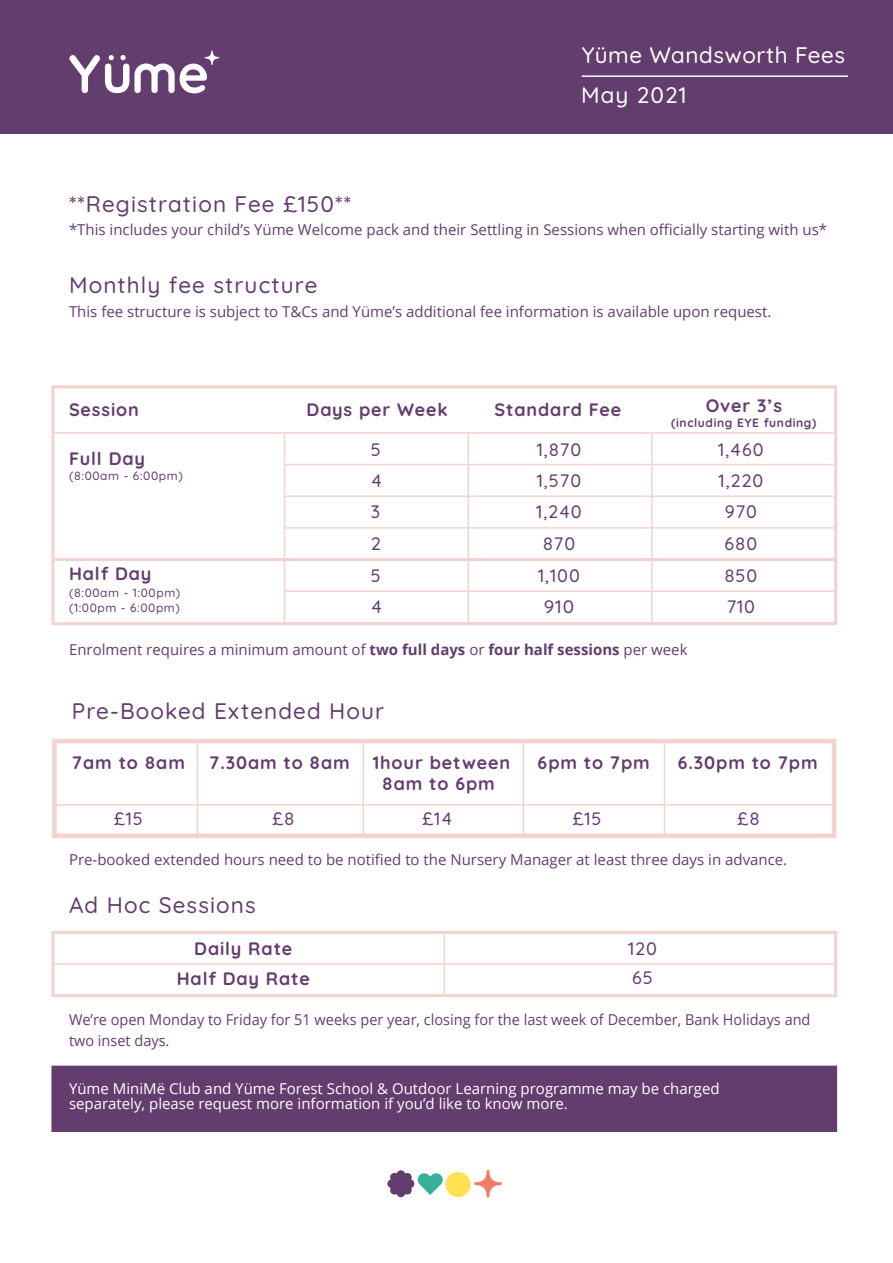
<style>
.page{position:relative;width:893px;height:1263px;background:#fff}
.page>*{position:absolute;margin:0;border:0;box-sizing:border-box;transform-origin:0 0}
.t1{font:500 22.5px "Quicksand";letter-spacing:.05em;color:#633d6d}
.t2{font:500 22.5px "Quicksand";letter-spacing:.025em;color:#fff}
.t3{font:700 18px "Quicksand";letter-spacing:.05em;color:#633d6d}
.t4{font:500 18px "Quicksand";letter-spacing:.05em;color:#633d6d}
.t5{font:500 18px "Quicksand";letter-spacing:.05em;color:#633d6d;scale:1.06 1}
.t6{font:15px/21px "Open Sans";color:#633d6d}
.t7{font:15px/15px "Open Sans";color:#fff}
.t8{font:500 12px/14.9px "Quicksand";letter-spacing:.05em;color:#633d6d}
.t9{font:700 12px "Quicksand";letter-spacing:.05em;color:#633d6d}
.s1{font-weight:700}
</style>
<div class="page">
<div style="left:0;top:0;width:893px;height:133px;background:#633d6d"></div>
<svg style="left:69px;top:50px;width:150px;height:43px"></svg>
<div style="left:51px;top:1066px;width:786px;height:66px;background:#633d6d"></div>
<svg style="left:51px;top:931px;width:786px;height:66px"></svg>
<svg style="left:51px;top:385px;width:786px;height:240px"></svg>
<hr style="left:582px;top:75px;width:266px;height:2px;background:#fff">
<svg style="left:474px;top:1170px;width:28px;height:27px"></svg>
<svg style="left:387px;top:1179px;width:27px;height:9px"></svg>
<svg style="left:397px;top:1170px;width:8px;height:27px"></svg>
<div style="left:446px;top:1172px;width:25px;height:25px;background:#ffe252;border-radius:50%"></div>
<svg style="left:390px;top:1172px;width:53px;height:23px"></svg>
<div style="left:52px;top:739px;width:784px;height:99px;border:4px solid #f4d2cf"></div>
<div style="left:54px;top:804px;width:781px;height:32px;border:2px solid #f4d2cf"></div>
<hr style="left:664px;top:741px;width:1px;height:95px;background:#f4d2cf">
<hr style="left:523px;top:741px;width:1px;height:95px;background:#f4d2cf">
<hr style="left:363px;top:741px;width:1px;height:95px;background:#f4d2cf">
<hr style="left:197px;top:741px;width:1px;height:95px;background:#f4d2cf">
<h1 class="t2" style="left:582px;top:37px;width:265px">Yüme Wandsworth Fees</h1>
<h1 class="t2" style="left:581px;top:78px;width:107px">May 2021</h1>
<h1 class="t1" style="left:69px;top:186px;width:284px">**Registration Fee £150**</h1>
<p class="t6" style="left:69px;top:219px;width:760px">*This includes your child’s Yüme Welcome pack and their Settling in Sessions when officially starting with us*</p>
<h1 class="t1" style="left:69px;top:267px;width:250px">Monthly fee structure</h1>
<p class="t6" style="left:69px;top:301px;width:704px">This fee structure is subject to T&amp;Cs and Yüme’s additional fee information is available upon request.</p>
<p class="t3" style="left:69px;top:396px;width:71px">Session</p>
<p class="t3" style="left:69px;top:444px;width:77px">Full Day</p>
<p class="t8" style="left:69px;top:467px;width:115px">(8:00am - 6:00pm)</p>
<p class="t3" style="left:69px;top:560px;width:84px">Half Day</p>
<p class="t8" style="left:69px;top:584px;width:113px">(8:00am - 1:00pm) (1:00pm - 6:00pm)</p>
<p class="t3" style="left:494px;top:396px;width:128px">Standard Fee</p>
<p class="t3" style="left:706px;top:391px;width:78px">Over 3’s</p>
<p class="t9" style="left:671px;top:413px;width:147px">(including EYE funding)</p>
<p class="t3" style="left:307px;top:396px;width:143px">Days per Week</p>
<p class="t4" style="left:371px;top:436px;width:12px">5</p>
<p class="t4" style="left:537px;top:436px;width:46px">1,870</p>
<p class="t4" style="left:718px;top:436px;width:47px">1,460</p>
<p class="t4" style="left:371px;top:467px;width:12px">4</p>
<p class="t4" style="left:537px;top:467px;width:46px">1,570</p>
<p class="t4" style="left:719px;top:467px;width:46px">1,220</p>
<p class="t4" style="left:371px;top:498px;width:11px">3</p>
<p class="t4" style="left:536px;top:498px;width:47px">1,240</p>
<p class="t4" style="left:725px;top:498px;width:34px">970</p>
<p class="t4" style="left:371px;top:530px;width:12px">2</p>
<p class="t4" style="left:543px;top:530px;width:34px">870</p>
<p class="t4" style="left:725px;top:530px;width:34px">680</p>
<p class="t4" style="left:371px;top:561px;width:12px">5</p>
<p class="t4" style="left:538px;top:561px;width:43px">1,100</p>
<p class="t4" style="left:724px;top:561px;width:34px">850</p>
<p class="t4" style="left:371px;top:592px;width:12px">4</p>
<p class="t5" style="left:544px;top:592px;width:30px">910</p>
<p class="t4" style="left:727px;top:592px;width:30px">710</p>
<p class="t6" style="left:69px;top:639px;width:620px">Enrolment requires a minimum amount of <span class="s1">two full days</span> or <span class="s1">four half sessions</span> per week</p>
<h1 class="t1" style="left:72px;top:694px;width:314px">Pre-Booked Extended Hour</h1>
<p class="t3" style="left:72px;top:749px;width:114px">7am to 8am</p>
<p class="t3" style="left:209px;top:749px;width:142px">7.30am to 8am</p>
<p class="t3" style="left:373px;top:749px;width:139px">1hour between</p>
<p class="t3" style="left:538px;top:749px;width:114px">6pm to 7pm</p>
<p class="t3" style="left:382px;top:770px;width:114px">8am to 6pm</p>
<p class="t3" style="left:678px;top:749px;width:141px">6.30pm to 7pm</p>
<p class="t4" style="left:114px;top:805px;width:31px">£15</p>
<p class="t4" style="left:272px;top:805px;width:24px">£8</p>
<p class="t4" style="left:422px;top:805px;width:32px">£14</p>
<p class="t4" style="left:572px;top:805px;width:31px">£15</p>
<p class="t4" style="left:737px;top:805px;width:24px">£8</p>
<p class="t6" style="left:69px;top:849px;width:720px">Pre-booked extended hours need to be notified to the Nursery Manager at least three days in advance.</p>
<h1 class="t1" style="left:69px;top:888px;width:188px">Ad Hoc Sessions</h1>
<p class="t3" style="left:194px;top:935px;width:99px">Daily Rate</p>
<p class="t4" style="left:628px;top:935px;width:30px">120</p>
<p class="t3" style="left:177px;top:964px;width:135px">Half Day Rate</p>
<p class="t4" style="left:632px;top:964px;width:22px">65</p>
<p class="t6" style="left:69px;top:1009px;width:743px">We’re open Monday to Friday for 51 weeks per year, closing for the last week of December, Bank Holidays and two inset days.</p>
<p class="t7" style="left:69px;top:1081px;width:652px">Yüme MiniMë Club and Yüme Forest School &amp; Outdoor Learning programme may be charged separately, please request more information if you’d like to know more.</p>
</div>
